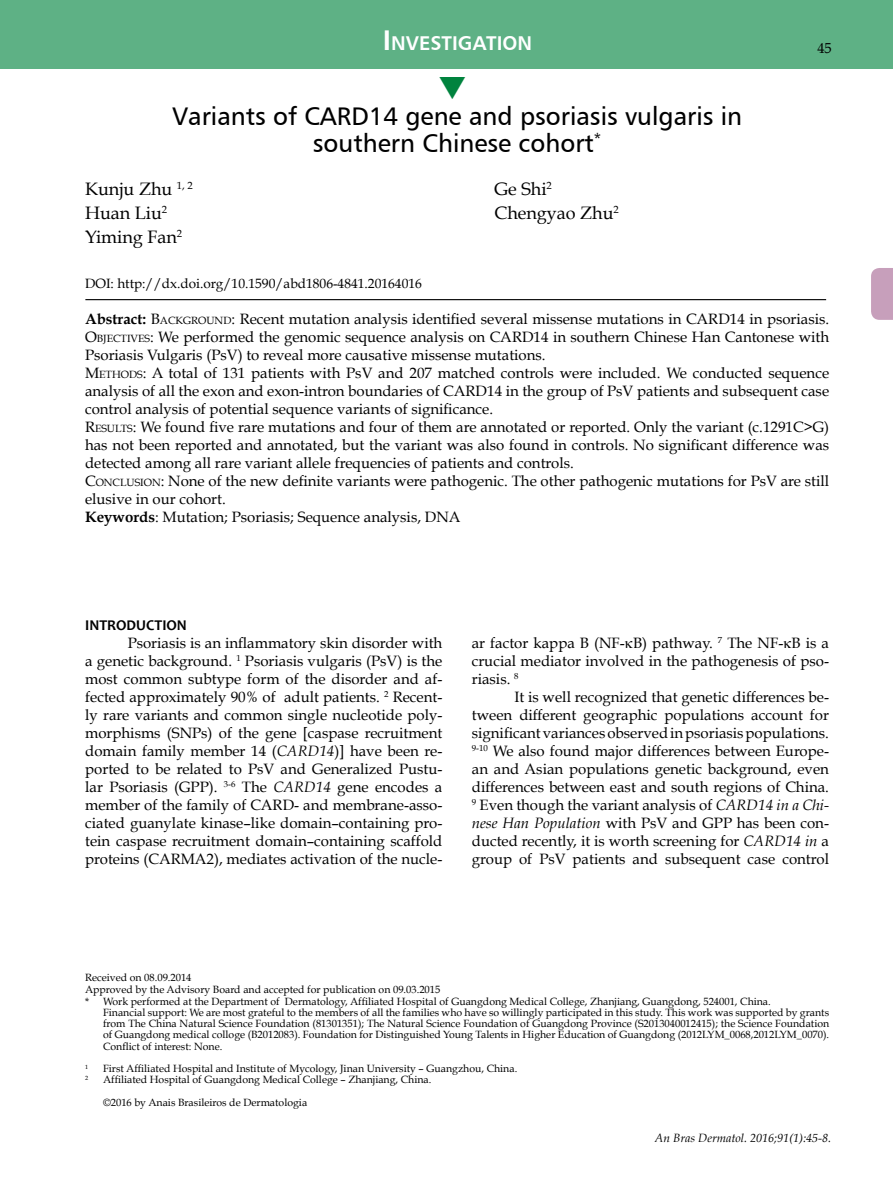
<style>
.page{position:relative;width:893px;height:1191px;background:#fff}
.page>*{position:absolute;margin:0;border:0;box-sizing:border-box;transform-origin:0 0}
.t1{font:25.5px/27px "Humanist 777 BT Roman B";color:#000;text-align:center}
.t2{font:19.95px "Humanist 777 BT Bold B";color:#fff}
.t3{font:18px "Book Antiqua";color:#000}
.t4{font:15px/18px "Book Antiqua";color:#000;text-align:justify}
.t5{font:700 15px "Candara";color:#000}
.t6{font:14.4px "Book Antiqua";color:#000}
.t7{font:13.5px "Book Antiqua";color:#000}
.t8{font:italic 12px "Book Antiqua";color:#000}
.t9{font:10.5px/11.2px "Book Antiqua";color:#000}
.t10{font:6.15px "Book Antiqua";color:#000}
.s1{font-size:28.5px}
.s2{font-weight:700}
.s3{font-style:inherit}
.s4{font-size:10.5px}
.s5{font-style:italic}
</style>
<div class="page">
<svg style="left:871px;top:268px;width:22px;height:52px"></svg>
<div style="left:0;top:0;width:893px;height:68px;background:#5eb185"></div>
<hr style="left:85px;top:299px;width:741px;height:1px;background:#000">
<h2 class="t2" style="left:383px;top:31px;width:151px"><span class="s1">I</span> NVESTIGATION</h2>
<h1 class="t1" style="left:172px;top:102px;width:571px">Variants of CARD14 gene and psoriasis vulgaris in southern Chinese cohort<sup>*</sup></h1>
<p class="t3" style="left:85px;top:177px;width:109px">Kunju Zhu <sup>1,</sup> <sup>2</sup></p>
<p class="t3" style="left:495px;top:177px;width:59px">Ge Shi<sup>2</sup></p>
<p class="t3" style="left:85px;top:201px;width:84px">Huan Liu<sup>2</sup></p>
<p class="t3" style="left:495px;top:201px;width:126px">Chengyao Zhu<sup>2</sup></p>
<p class="t3" style="left:85px;top:225px;width:99px">Yiming Fan<sup>2</sup></p>
<p class="t6" style="left:817px;top:39px;width:16px">45</p>
<p class="t7" style="left:85px;top:275px;width:338px">DOI: http://dx.doi.org/10.1590/abd1806-4841.20164016</p>
<p class="t4" style="left:85px;top:310px;width:746px;text-align:left"><span class="s2">Abstract:</span> <span class="s3">B</span><span class="s4">ACKGROUND</span><span class="s3">:</span> Recent mutation analysis identified several missense mutations in CARD14 in psoriasis.<br><span class="s3">O</span><span class="s4">BJECTIVES</span>: We performed the genomic sequence analysis on CARD14 in southern Chinese Han Cantonese with Psoriasis Vulgaris (PsV) to reveal more causative missense mutations.<br><span class="s3">M</span><span class="s4">ETHODS</span>: A total of 131 patients with PsV and 207 matched controls were included. We conducted sequence analysis of all the exon and exon-intron boundaries of CARD14 in the group of PsV patients and subsequent case control analysis of potential sequence variants of significance.<br><span class="s3">R</span><span class="s4">ESULTS</span>: We found five rare mutations and four of them are annotated or reported. Only the variant (c.1291C&gt;G) has not been reported and annotated, but the variant was also found in controls. No significant difference was detected among all rare variant allele frequencies of patients and controls.<br><span class="s3">C</span><span class="s4">ONCLUSION</span>: None of the new definite variants were pathogenic. The other pathogenic mutations for PsV are still elusive in our cohort.<br><span class="s2">Keywords</span>: Mutation; Psoriasis; Sequence analysis, DNA</p>
<p class="t5" style="left:85px;top:616px;width:103px">INTRODUCTION</p>
<p class="t4" style="left:85px;top:634px;width:359px;text-indent:43px">Psoriasis is an inflammatory skin disorder with a genetic background. <sup>1</sup> Psoriasis vulgaris (PsV) is the most common subtype form of the disorder and af&shy;fected approximately 90% of adult patients. <sup>2</sup> Recent&shy;ly rare variants and common single nucleotide poly&shy;morphisms (SNPs) of the gene [caspase recruitment domain family member 14 (<span class="s5">CARD14</span>)] have been re&shy;ported to be related to PsV and Generalized Pustu&shy;lar Psoriasis (GPP). <sup>3-6</sup> The <span class="s5">CARD14</span> gene encodes a member of the family of CARD- and membrane-asso&shy;ciated guanylate kinase–like domain–containing pro&shy;tein caspase recruitment domain–containing scaffold proteins (CARMA2), mediates activation of the nucle-</p>
<p class="t4" style="left:472px;top:634px;width:359px">ar factor kappa B (NF- B) pathway. <sup>7</sup> The NF- B is a crucial mediator involved in the pathogenesis of pso&shy;riasis. <sup>8</sup></p>
<p class="t4" style="left:472px;top:688px;width:359px;text-indent:43px">It is well recognized that genetic differences be&shy;tween different geographic populations account for significantvariancesobservedinpsoriasispopulations.<br><sup>9-10</sup> We also found major differences between Europe&shy;an and Asian populations genetic background, even differences between east and south regions of China.<br><sup>9</sup> Even though the variant analysis of <span class="s5">CARD14 in a Chi&shy;nese Han Population</span> with PsV and GPP has been con&shy;ducted recently, it is worth screening for <span class="s5">CARD14 in</span> a group of PsV patients and subsequent case control</p>
<p class="t9" style="left:85px;top:970px;width:357px;line-height:12.8px">Received on 08.09.2014<br>Approved by the Advisory Board and accepted for publication on 09.03.2015</p>
<p class="t9" style="left:103px;top:995px;width:728px;text-indent:-18px">* Work performed at the Department of Dermatology, Affiliated Hospital of Guangdong Medical College, Zhanjiang, Guangdong, 524001, China.<br>Financial support: We are most grateful to the members of all the families who have so willingly participated in this study. This work was supported by grants from The China Natural Science Foundation (81301351); The Natural Science Foundation of Guangdong Province (S2013040012415); the Science Foundation of Guangdong medical colloge (B2012083). Foundation for Distinguished Young Talents in Higher Education of Guangdong (2012LYM_0068,2012LYM_0070).<br>Conflict of interest: None.</p>
<p class="t10" style="left:85px;top:1062px;width:5px">1</p>
<p class="t9" style="left:103px;top:1063px;width:416px">First Affiliated Hospital and Institute of Mycology, Jinan University – Guangzhou, China.</p>
<p class="t10" style="left:85px;top:1074px;width:5px">2</p>
<p class="t9" style="left:103px;top:1068px;width:330px;line-height:22.5px">Affiliated Hospital of Guangdong Medical College – Zhanjiang, China. ©2016 by Anais Brasileiros de Dermatologia</p>
<p class="t8" style="left:655px;top:1131px;width:178px">An Bras Dermatol. 2016;91(1):45-8.</p>
</div>
